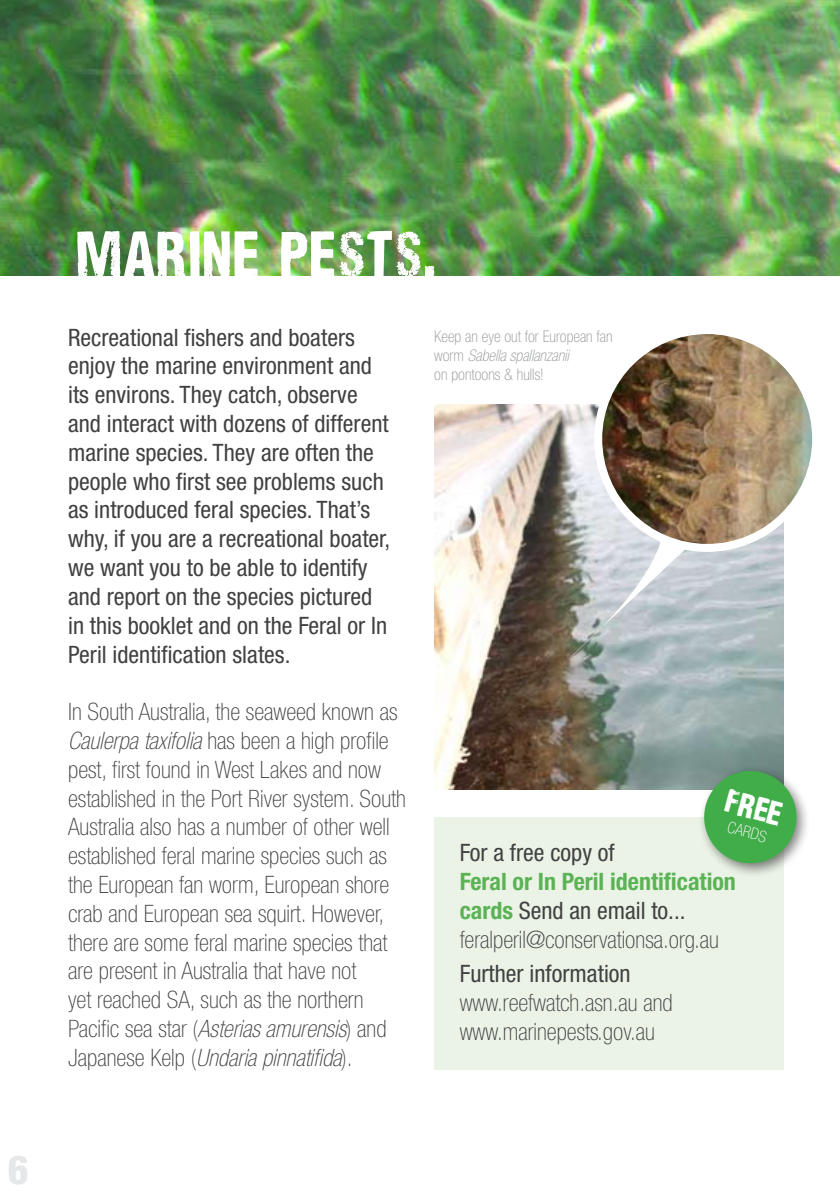
<style>
.page{position:relative;width:840px;height:1191px;background:#fff}
.page>*{position:absolute;margin:0;border:0;box-sizing:border-box;transform-origin:0 0}
.t1{font:60px "Nidex";color:#fff}
.t2{font:800 condensed 40px "Helvetica Neue";color:#e6e7e8}
.t3{font:31px "Nidex";color:#fff}
.t4{font:100 condensed 24px/28.8px "Helvetica Neue";color:#414142}
.t5{font:condensed 24px/28.8px "Helvetica Neue";color:#414142}
.t6{font:700 condensed 24px/28.8px "Helvetica Neue";color:#5bb355}
.t7{font:100 condensed 16px/19.2px "Helvetica Neue";color:#939598}
.t8{font:100 condensed 16px "Helvetica Neue";color:#fff}
.s1{font-style:italic}
.s2{font-weight:400;color:#414142}
.s3{font-weight:100;color:#414142}
</style>
<div class="page">
<img style="left:434px;top:404px;width:348px;height:385px">
<div style="left:434px;top:817px;width:348px;height:252px;background:#eaf3e6"></div>
<img style="left:0;top:0;width:839px;height:276px">
<svg style="left:569px;top:447px;width:155px;height:211px;background:#c2c9cc"></svg>
<div style="left:696px;top:763px;width:114px;height:114px;background:#000;opacity:.5"></div>
<svg style="left:698px;top:766px;width:103px;height:102px;background:#6db574"></svg>
<img style="left:598px;top:330px;width:217px;height:218px;border-radius:107px">
<div style="left:594px;top:326px;width:225px;height:226px;border:8px solid #fff;border-radius:50%"></div>
<h2 class="t2" style="left:8px;top:1144px;width:22px">6</h2>
<h1 class="t1" style="left:75px;top:218px;width:364px">MARINE PESTS.</h1>
<p class="t5" style="left:68px;top:322px;width:323px">Recreational fishers and boaters enjoy the marine environment and its environs. They catch, observe and interact with dozens of different marine species. They are often the people who first see problems such as introduced feral species. That’s why, if you are a recreational boater, we want you to be able to identify and report on the species pictured in this booklet and on the Feral or In Peril identification slates.</p>
<p class="t4" style="left:68px;top:697px;width:339px">In South Australia, the seaweed known as <span class="s1">Caulerpa taxifolia</span> has been a high profile pest, first found in West Lakes and now established in the Port River system. South Australia also has a number of other well established feral marine species such as the European fan worm, European shore crab and European sea squirt. However, there are some feral marine species that are present in Australia that have not<br>yet reached SA, such as the northern Pacific sea star (<span class="s1">Asterias amurensis</span>) and Japanese Kelp (<span class="s1">Undaria pinnatifida</span>).</p>
<p class="t7" style="left:434px;top:326px;width:180px">Keep an eye out for European fan worm <span class="s1">Sabella spallanzanii<br></span>on pontoons &amp; hulls!</p>
<p class="t3" style="left:730px;top:782px;width:46px;rotate:15deg">FREE</p>
<p class="t8" style="left:730px;top:818px;width:41px;rotate:15deg">CARDS</p>
<p class="t5" style="left:459px;top:838px;width:156px">For a free copy of</p>
<p class="t6" style="left:459px;top:866px;width:277px">Feral or In Peril identification cards <span class="s2">Send an email to... </span><span class="s3">feralperil@conservationsa.org.au</span></p>
<p class="t5" style="left:459px;top:959px;width:172px">Further information</p>
<p class="t4" style="left:459px;top:987px;width:214px">www.reefwatch.asn.au and www.marinepests.gov.au</p>
</div>
